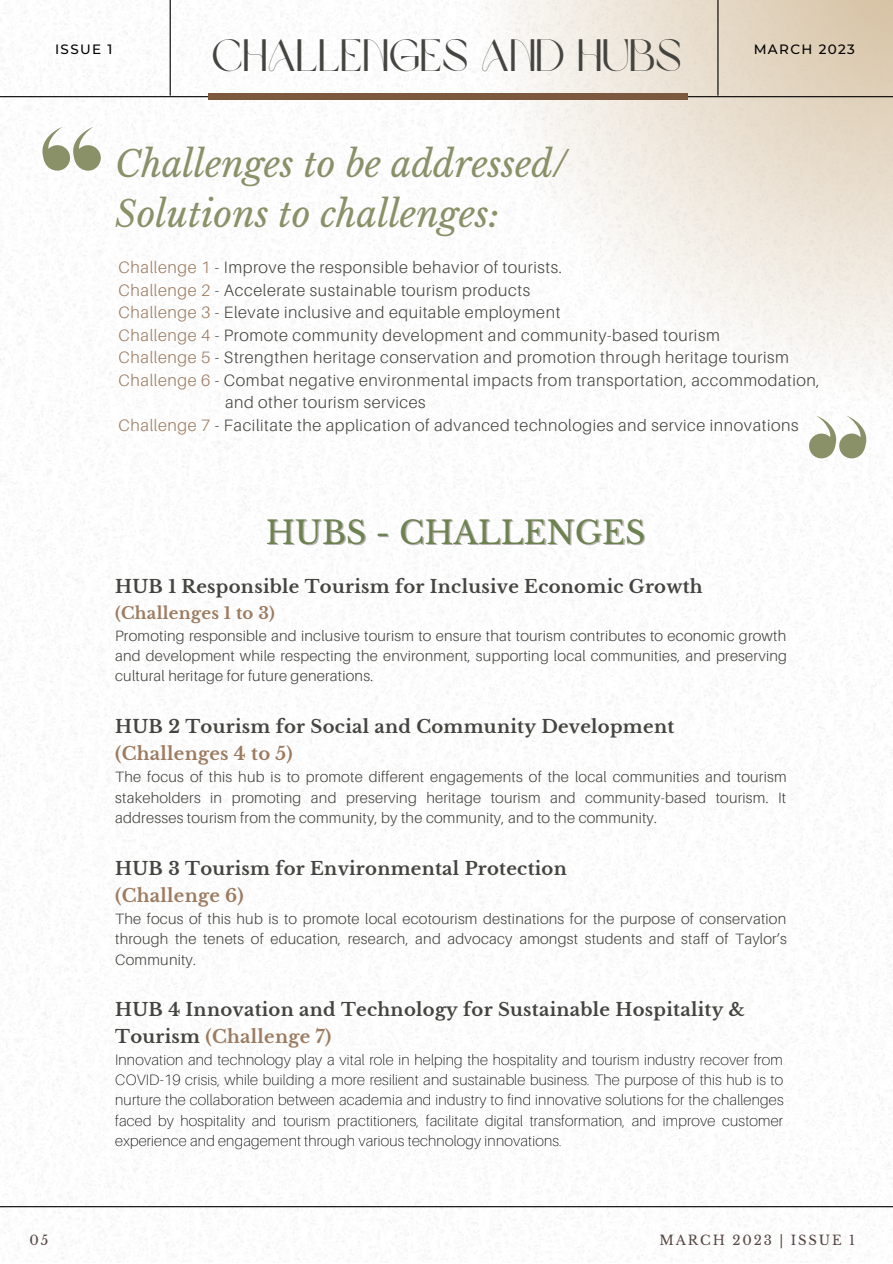
<style>
.page{position:relative;width:893px;height:1264px;background:#fff}
.page>*{position:absolute;margin:0;border:0;box-sizing:border-box;transform-origin:0 0}
.t1{font:45px "Brown Sugar";color:#444440}
.t2{font:italic 36px/49.5px "Libre Baskerville";color:#8a9068}
.t3{font:31.5px "Libre Baskerville";color:#6d8250}
.t4{font:700 18px/27px "Libre Baskerville";letter-spacing:.015em;color:#444440}
.t5{font:700 18px "Libre Baskerville";letter-spacing:.015em;color:#9c7b60}
.t6{font:300 16.5px "Aileron";letter-spacing:.035em;color:#444440}
.t7{font:700 16.5px "Libre Baskerville";letter-spacing:.015em;color:#9c7b60}
.t8{font:300 15px/20.2px "Aileron";letter-spacing:.015em;color:#444440;text-align:justify}
.t9{font:100 15px/20.2px "Aileron";letter-spacing:.015em;color:#000;text-align:justify}
.t10{font:500 13.5px "Montserrat";letter-spacing:.1em;color:#000}
.t11{font:13.2px "Libre Baskerville";letter-spacing:.14em;color:#544441}
.s1{color:#9c7b60}
</style>
<div class="page">
<hr style="left:0;top:1206px;width:892px;height:1px;background:#000">
<svg style="left:432px;top:0;width:460px;height:440px"></svg>
<hr style="left:0;top:96px;width:892px;height:1px;background:#000">
<hr style="left:170px;top:0;width:1px;height:96px;background:#000">
<hr style="left:717px;top:0;width:1px;height:96px;background:#000">
<div style="left:208px;top:93px;width:479px;height:7px;background:#7c583e"></div>
<svg style="left:42px;top:127px;width:59px;height:44px"></svg>
<svg style="left:809px;top:415px;width:57px;height:43px"></svg>
<h1 class="t1" style="left:211px;top:37px;width:471px">CHALLENGES AND HUBS</h1>
<p class="t10" style="left:55px;top:41px;width:59px">ISSUE 1</p>
<p class="t10" style="left:753px;top:41px;width:103px">MARCH 2023</p>
<h2 class="t2" style="left:115px;top:140px;width:453px">Challenges to be addressed/<br>Solutions to challenges:</h2>
<p class="t6" style="left:119px;top:257px;width:445px"><span class="s1">Challenge 1</span> - Improve the responsible behavior of tourists.</p>
<p class="t6" style="left:119px;top:280px;width:413px"><span class="s1">Challenge 2</span> - Accelerate sustainable tourism products</p>
<p class="t6" style="left:119px;top:302px;width:443px"><span class="s1">Challenge 3</span> - Elevate inclusive and equitable employment</p>
<p class="t6" style="left:119px;top:325px;width:602px"><span class="s1">Challenge 4</span> - Promote community development and community-based tourism</p>
<p class="t6" style="left:119px;top:347px;width:671px"><span class="s1">Challenge 5</span> - Strengthen heritage conservation and promotion through heritage tourism</p>
<p class="t6" style="left:119px;top:370px;width:702px"><span class="s1">Challenge 6</span> - Combat negative environmental impacts from transportation, accommodation,</p>
<p class="t6" style="left:225px;top:392px;width:202px">and other tourism services</p>
<p class="t6" style="left:119px;top:415px;width:681px"><span class="s1">Challenge 7</span> - Facilitate the application of advanced technologies and service innovations</p>
<h3 class="t3" style="left:266px;top:513px;width:381px">HUBS - CHALLENGES</h3>
<p class="t4" style="left:115px;top:573px;width:589px">HUB 1 Responsible Tourism for Inclusive Economic Growth</p>
<p class="t7" style="left:115px;top:603px;width:161px">(Challenges 1 to 3)</p>
<p class="t8" style="left:115px;top:625px;width:673px">Promoting responsible and inclusive tourism to ensure that tourism contributes to economic growth and development while respecting the environment, supporting local communities, and preserving cultural heritage for future generations.</p>
<p class="t4" style="left:115px;top:713px;width:560px">HUB 2 Tourism for Social and Community Development</p>
<p class="t5" style="left:115px;top:742px;width:179px">(Challenges 4 to 5)</p>
<p class="t8" style="left:115px;top:766px;width:673px">The focus of this hub is to promote different engagements of the local communities and tourism stakeholders in promoting and preserving heritage tourism and community-based tourism. It addresses tourism from the community, by the community, and to the community.</p>
<p class="t4" style="left:115px;top:854px;width:453px">HUB 3 Tourism for Environmental Protection</p>
<p class="t5" style="left:115px;top:884px;width:130px">(Challenge 6)</p>
<p class="t8" style="left:115px;top:908px;width:673px">The focus of this hub is to promote local ecotourism destinations for the purpose of conservation through the tenets of education, research, and advocacy amongst students and staff of Taylor’s Community.</p>
<p class="t4" style="left:115px;top:996px;width:631px">HUB 4 Innovation and Technology for Sustainable Hospitality &amp;<br>Tourism <span class="s1">(Challenge 7)</span></p>
<p class="t9" style="left:115px;top:1049px;width:670px">Innovation and technology play a vital role in helping the hospitality and tourism industry recover from COVID-19 crisis, while building a more resilient and sustainable business. The purpose of this hub is to nurture the collaboration between academia and industry to find innovative solutions for the challenges faced by hospitality and tourism practitioners, facilitate digital transformation, and improve customer experience and engagement through various technology innovations.</p>
<p class="t11" style="left:29px;top:1232px;width:20px">05</p>
<p class="t11" style="left:659px;top:1232px;width:197px">MARCH 2023 | ISSUE 1</p>
</div>
